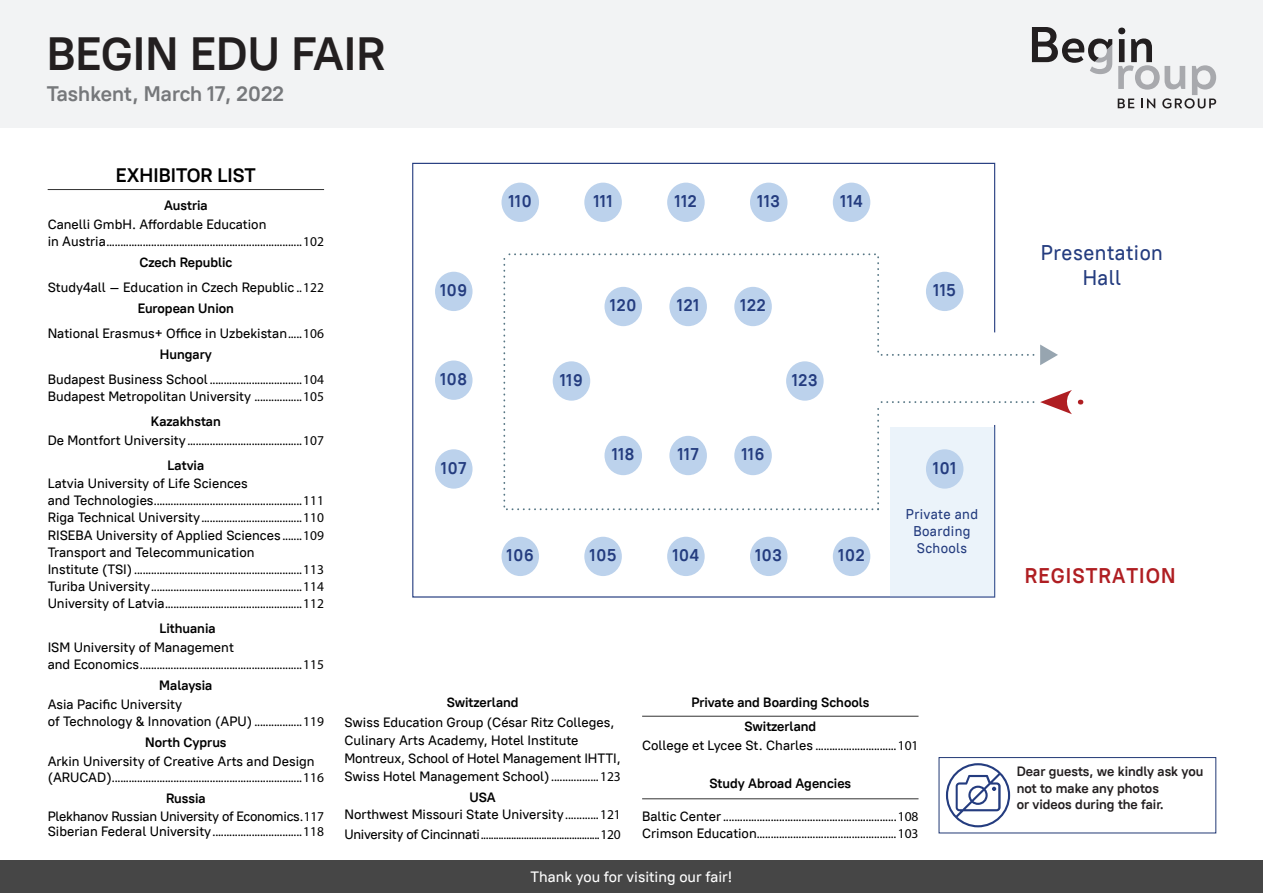
<style>
.page{position:relative;width:1263px;height:893px;background:#fff}
.page>*{position:absolute;margin:0;border:0;box-sizing:border-box;transform-origin:0 0}
.t1{font:700 46.5px "PT Root UI";color:#231f20}
.t2{font:500 21.3px/25.5px "PT Root UI";letter-spacing:.025em;color:#243c7f;text-align:center;scale:.95 1}
.t3{font:700 21.3px "PT Root UI";letter-spacing:.05em;color:#af1e22;scale:.95 1}
.t4{font:700 21px "PT Root UI";color:#76787b}
.ZAG_1{font:700 19.5px "PT Root UI";color:#000}
.t5{font:700 16.95px "PT Root UI";letter-spacing:.05em;color:#243c7f;scale:.95 1}
.t6{font:500 15px "PT Root UI";color:#fff}
.t7{font:500 14.1px/17px "PT Root UI";letter-spacing:.025em;color:#243c7f;text-align:center;scale:.95 1}
._1{font:13.5px/16.8px "Myriad Pro";color:#000}
._1-2{font:500 13.5px/18px "PT Root UI";color:#000}
.ZAG_2{font:700 13.5px/24.8px "PT Root UI";color:#000;text-align:center}
.t8{font:700 13.5px/16.2px "PT Root UI";color:#231f20}
._1-3{font:500 13.5px "PT Root UI";letter-spacing:-.02em;color:#000}
._1-4{font:700 13.5px "PT Root UI";color:#000}
.s1{font-family:"PT Root UI";font-weight:500}
.s2{font-family:"Myriad Pro";font-weight:400}
</style>
<div class="page">
<div style="left:0;top:0;width:1263px;height:128px;background:#f2f3f4"></div>
<svg style="left:1118px;top:28px;width:98px;height:80px"></svg>
<svg style="left:1032px;top:27px;width:80px;height:47px"></svg>
<div style="left:0;top:860px;width:1263px;height:33px;background:#464646"></div>
<hr style="left:642px;top:798px;width:276px;height:1px;background:#323232">
<hr style="left:642px;top:716px;width:276px;height:1px;background:#323232">
<svg style="left:412px;top:162px;width:584px;height:436px"></svg>
<div style="left:890px;top:427px;width:105px;height:170px;background:#ebf3fa"></div>
<div style="left:501px;top:183px;width:38px;height:39px;background:#bcd2ec;border-radius:50%"></div>
<div style="left:584px;top:183px;width:38px;height:39px;background:#bcd2ec;border-radius:50%"></div>
<div style="left:667px;top:183px;width:38px;height:39px;background:#bcd2ec;border-radius:50%"></div>
<div style="left:833px;top:183px;width:37px;height:39px;background:#bcd2ec;border-radius:50%"></div>
<div style="left:750px;top:183px;width:37px;height:39px;background:#bcd2ec;border-radius:50%"></div>
<div style="left:501px;top:537px;width:38px;height:39px;background:#bcd2ec;border-radius:50%"></div>
<div style="left:584px;top:537px;width:38px;height:39px;background:#bcd2ec;border-radius:50%"></div>
<div style="left:667px;top:537px;width:38px;height:39px;background:#bcd2ec;border-radius:50%"></div>
<div style="left:833px;top:537px;width:37px;height:39px;background:#bcd2ec;border-radius:50%"></div>
<div style="left:750px;top:537px;width:37px;height:39px;background:#bcd2ec;border-radius:50%"></div>
<div style="left:435px;top:360px;width:37px;height:40px;background:#bcd2ec;border-radius:50%"></div>
<div style="left:435px;top:272px;width:37px;height:39px;background:#bcd2ec;border-radius:50%"></div>
<div style="left:435px;top:449px;width:37px;height:40px;background:#bcd2ec;border-radius:50%"></div>
<svg style="left:1040px;top:390px;width:32px;height:24px"></svg>
<svg style="left:1040px;top:344px;width:18px;height:21px"></svg>
<svg style="left:503px;top:253px;width:530px;height:257px"></svg>
<div style="left:939px;top:757px;width:277px;height:76px;border:1px solid #223975"></div>
<svg style="left:946px;top:763px;width:64px;height:64px"></svg>
<hr style="left:48px;top:189px;width:276px;height:1px;background:#323232">
<h1 class="t1" style="left:47px;top:24px;width:340px">BEGIN EDU FAIR</h1>
<h3 class="t4" style="left:47px;top:80px;width:239px">Tashkent, March 17, 2022</h3>
<p class="ZAG_1" style="left:116px;top:162px;width:141px">EXHIBITOR LIST</p>
<p class="ZAG_2" style="left:164px;top:193px;width:45px">Austria</p>
<p class="_1-2" style="left:48px;top:215px;width:220px">Canelli GmbH. Affordable Education</p>
<p class="_1" style="left:48px;top:233px;width:278px"><span class="s1">in Austria</span>......................................................................102</p>
<p class="ZAG_2" style="left:139px;top:250px;width:95px">Czech Republic</p>
<p class="_1-2" style="left:48px;top:278px;width:278px">Study4all – Education in Czech Republic <span class="s2">..122</span></p>
<p class="ZAG_2" style="left:138px;top:296px;width:98px">European Union</p>
<p class="_1-2" style="left:48px;top:324px;width:278px">National Erasmus+ Office in Uzbekistan<span class="s2">.....106</span></p>
<p class="ZAG_2" style="left:160px;top:342px;width:54px">Hungary</p>
<p class="_1" style="left:48px;top:371px;width:278px"><span class="s1">Budapest Business School</span> .................................104</p>
<p class="_1-2" style="left:48px;top:387px;width:278px">Budapest Metropolitan University <span class="s2">.................105</span></p>
<p class="ZAG_2" style="left:151px;top:409px;width:71px">Kazakhstan</p>
<p class="_1" style="left:48px;top:432px;width:278px"><span class="s1">De Montfort University</span>.........................................107</p>
<p class="ZAG_2" style="left:168px;top:453px;width:38px">Latvia</p>
<p class="_1-2" style="left:48px;top:475px;width:202px">Latvia University of Life Sciences</p>
<p class="_1" style="left:48px;top:492px;width:278px"><span class="s1">and Technologies</span>.....................................................111</p>
<p class="_1" style="left:48px;top:509px;width:278px"><span class="s1">Riga Technical University</span>....................................110</p>
<p class="_1-2" style="left:48px;top:526px;width:278px">RISEBA University of Applied Sciences <span class="s2">.......109</span></p>
<p class="_1-2" style="left:48px;top:543px;width:208px">Transport and Telecommunication</p>
<p class="_1" style="left:48px;top:561px;width:278px"><span class="s1">Institute (TSI)</span> ............................................................113</p>
<p class="_1" style="left:48px;top:578px;width:278px"><span class="s1">Turiba University</span>......................................................114</p>
<p class="_1" style="left:48px;top:595px;width:278px"><span class="s1">University of Latvia</span>.................................................112</p>
<p class="ZAG_2" style="left:159px;top:616px;width:58px">Lithuania</p>
<p class="_1-2" style="left:48px;top:638px;width:188px">ISM University of Management</p>
<p class="_1" style="left:48px;top:656px;width:278px"><span class="s1">and Economics</span>..........................................................115</p>
<p class="ZAG_2" style="left:159px;top:673px;width:55px">Malaysia</p>
<p class="_1-2" style="left:48px;top:695px;width:136px">Asia Pacific University</p>
<p class="_1-2" style="left:48px;top:712px;width:278px">of Technology &amp; Innovation (APU) <span class="s2">.................119</span></p>
<p class="ZAG_2" style="left:145px;top:730px;width:83px">North Cyprus</p>
<p class="_1" style="left:48px;top:753px;width:278px"><span class="s1">Arkin University of Creative Arts and Design (ARUCAD)</span>....................................................................116</p>
<p class="ZAG_2" style="left:166px;top:786px;width:41px">Russia</p>
<p class="_1-3" style="left:48px;top:807px;width:278px">Plekhanov Russian University of Economics<span class="s2">.117</span></p>
<p class="_1" style="left:48px;top:823px;width:278px"><span class="s1">Siberian Federal University</span>................................118</p>
<p class="t5" style="left:509px;top:190px;width:26px">110</p>
<p class="t5" style="left:594px;top:190px;width:21px">111</p>
<p class="t5" style="left:675px;top:190px;width:25px">112</p>
<p class="t5" style="left:757px;top:190px;width:25px">113</p>
<p class="t5" style="left:840px;top:190px;width:25px">114</p>
<p class="t5" style="left:440px;top:279px;width:30px">109</p>
<p class="t5" style="left:934px;top:279px;width:25px">115</p>
<p class="t5" style="left:610px;top:294px;width:29px">120</p>
<p class="t5" style="left:677px;top:294px;width:25px">121</p>
<p class="t5" style="left:740px;top:294px;width:28px">122</p>
<p class="t5" style="left:440px;top:368px;width:30px">108</p>
<p class="t5" style="left:560px;top:369px;width:25px">119</p>
<p class="t5" style="left:792px;top:369px;width:28px">123</p>
<p class="t5" style="left:441px;top:457px;width:28px">107</p>
<p class="t5" style="left:612px;top:443px;width:25px">118</p>
<p class="t5" style="left:678px;top:443px;width:23px">117</p>
<p class="t5" style="left:742px;top:443px;width:25px">116</p>
<p class="t5" style="left:933px;top:457px;width:26px">101</p>
<p class="t5" style="left:507px;top:544px;width:30px">106</p>
<p class="t5" style="left:590px;top:544px;width:29px">105</p>
<p class="t5" style="left:673px;top:544px;width:29px">104</p>
<p class="t5" style="left:755px;top:544px;width:29px">103</p>
<p class="t5" style="left:838px;top:544px;width:29px">102</p>
<p class="t7" style="left:906px;top:505px;width:78px">Private and<br>Boarding<br>Schools</p>
<p class="ZAG_2" style="left:447px;top:689px;width:73px">Switzerland</p>
<p class="_1-2" style="left:344px;top:713px;width:271px">Swiss Education Group (Сésar Ritz Colleges,</p>
<p class="_1-2" style="left:344px;top:731px;width:278px">Culinary Arts Academy, Hotel Institute<br>Montreux, School of Hotel Management IHTTI,<br>Swiss Hotel Management School) <span class="s2">.................123</span></p>
<p class="_1-4" style="left:469px;top:789px;width:28px">USA</p>
<p class="_1-2" style="left:344px;top:805px;width:278px">Northwest Missouri State University<span class="s2">............121</span></p>
<p class="_1" style="left:344px;top:826px;width:278px"><span class="s1">University of Cincinnati</span>...............................................120</p>
<p class="ZAG_2" style="left:691px;top:689px;width:179px">Private and Boarding Schools<br>Switzerland</p>
<p class="_1" style="left:642px;top:736px;width:278px"><span class="s1">College et Lycee St. Charles</span> .............................101</p>
<p class="ZAG_2" style="left:709px;top:770px;width:143px">Study Abroad Agencies</p>
<p class="_1" style="left:642px;top:808px;width:278px"><span class="s1">Baltic Center</span>..............................................................108<br><span class="s1">Crimson Education</span>..................................................103</p>
<p class="t6" style="left:531px;top:867px;width:203px">Thank you for visiting our fair!</p>
<p class="t2" style="left:1041px;top:240px;width:130px">Presentation<br>Hall</p>
<p class="t3" style="left:1025px;top:562px;width:160px">REGISTRATION</p>
<p class="t8" style="left:1017px;top:763px;width:188px">Dear guests, we kindly ask you not to make any photos</p>
<p class="t8" style="left:1017px;top:796px;width:149px">or videos during the fair.</p>
</div>
